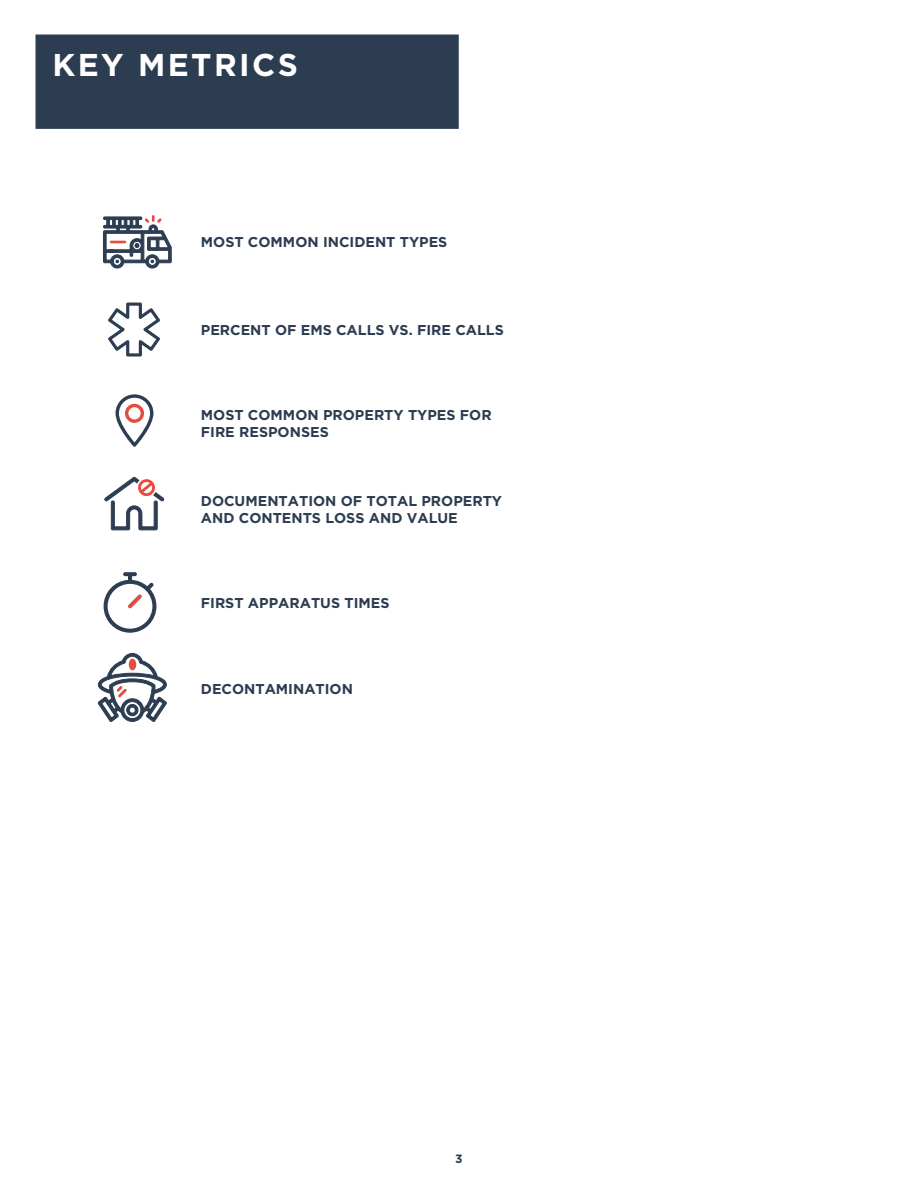
<style>
.page{position:relative;width:918px;height:1188px;background:#fff}
.page>*{position:absolute;margin:0;border:0;box-sizing:border-box;transform-origin:0 0}
.t1{font:700 31.5px "Gotham";letter-spacing:.075em;color:#fff}
.t2{font:700 14.25px/17.1px "Gotham";color:#2c3c51}
.t3{font:700 12px "Gotham";color:#2c3c51}
</style>
<div class="page">
<div style="left:36px;top:35px;width:423px;height:94px;background:#2c3c51"></div>
<svg style="left:116px;top:394px;width:37px;height:53px"></svg>
<svg style="left:103px;top:215px;width:68px;height:53px"></svg>
<svg style="left:104px;top:477px;width:61px;height:53px"></svg>
<svg style="left:104px;top:572px;width:52px;height:61px"></svg>
<svg style="left:97px;top:653px;width:70px;height:69px"></svg>
<svg style="left:108px;top:303px;width:52px;height:54px"></svg>
<h1 class="t1" style="left:53px;top:50px;width:247px">KEY METRICS</h1>
<p class="t2" style="left:201px;top:235px;width:248px">MOST COMMON INCIDENT TYPES</p>
<p class="t2" style="left:201px;top:322px;width:305px">PERCENT OF EMS CALLS VS. FIRE CALLS</p>
<p class="t2" style="left:201px;top:407px;width:292px">MOST COMMON PROPERTY TYPES FOR<br>FIRE RESPONSES</p>
<p class="t2" style="left:201px;top:493px;width:303px">DOCUMENTATION OF TOTAL PROPERTY<br>AND CONTENTS LOSS AND VALUE</p>
<p class="t2" style="left:201px;top:596px;width:190px">FIRST APPARATUS TIMES</p>
<p class="t2" style="left:201px;top:681px;width:154px">DECONTAMINATION</p>
<p class="t3" style="left:455px;top:1153px;width:9px">3</p>
</div>
